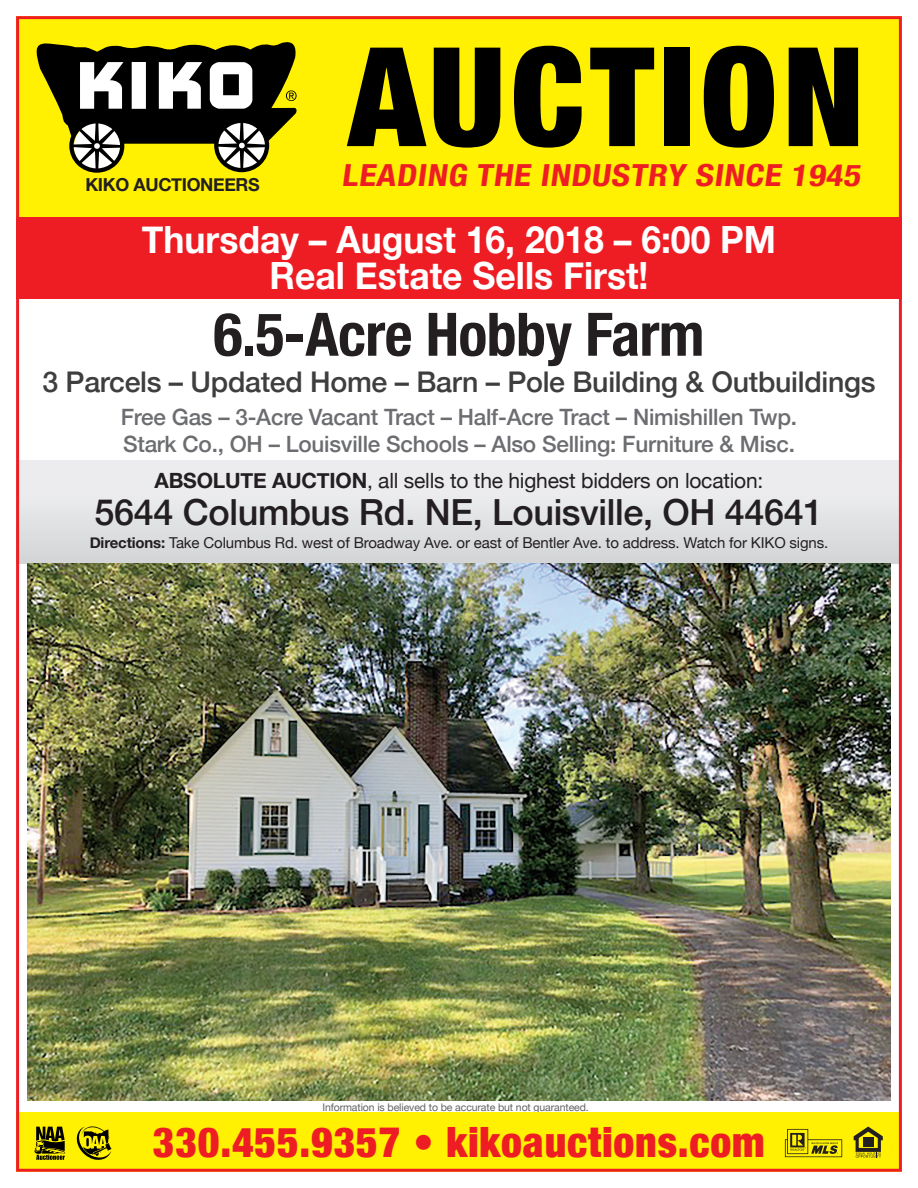
<style>
.page{position:relative;width:918px;height:1188px;background:#fff}
.page>*{position:absolute;margin:0;border:0;box-sizing:border-box;transform-origin:0 0}
.t1{font:900 condensed 137.85px "Helvetica Neue";letter-spacing:.04em;color:#000}
.t2{font:700 condensed 60px "Helvetica Neue";letter-spacing:-.01em;color:#231f20}
.t3{font:900 condensed 41.7px "Helvetica Neue";letter-spacing:.02em;color:#ee1d23}
.t4{font:700 37.5px "Helvetica Neue";color:#fff;scale:.95 1}
.t5{font:500 36px "Helvetica Neue";letter-spacing:-.01em;color:#231f20}
.t6{font:700 condensed 30.45px "Helvetica Neue";color:#ee1d23;scale:1.15 1}
.t7{font:500 28.5px "Helvetica Neue";letter-spacing:-.01em;color:#3e3e3f}
.t8{font:500 22.5px "Helvetica Neue";letter-spacing:-.01em;color:#6c6d70}
.t9{font:21px "Helvetica Neue";letter-spacing:-.01em;color:#231f20}
.t10{font:700 17.85px "Helvetica Neue";letter-spacing:-.02em;color:#231f20}
.t11{font:15px "Helvetica Neue";letter-spacing:-.01em;color:#231f20}
.t12{font:10.5px "Helvetica Neue";letter-spacing:-.01em;color:#636366}
.s1{font-weight:700}
</style>
<div class="page">
<img style="left:16px;top:16px;width:886px;height:1156px">
<svg style="left:34px;top:1127px;width:31px;height:33px"></svg>
<svg style="left:34px;top:39px;width:263px;height:134px"></svg>
<svg style="left:77px;top:1126px;width:34px;height:34px"></svg>
<p class="t10" style="left:85px;top:171px;width:176px">KIKO AUCTIONEERS</p>
<p class="t1" style="left:348px;top:-16px;width:517px">AUCTION</p>
<p class="t6" style="left:341px;top:150px;width:458px">LEADING THE INDUSTRY SINCE 1945</p>
<p class="t4" style="left:142px;top:210px;width:669px">Thursday – August 16, 2018 – 6:00 PM</p>
<p class="t4" style="left:270px;top:246px;width:400px">Real Estate Sells First!</p>
<p class="t2" style="left:214px;top:285px;width:492px">6.5-Acre Hobby Farm</p>
<p class="t7" style="left:42px;top:359px;width:835px">3 Parcels – Updated Home – Barn – Pole Building &amp; Outbuildings</p>
<p class="t8" style="left:121px;top:399px;width:678px">Free Gas – 3-Acre Vacant Tract – Half-Acre Tract – Nimishillen Twp.</p>
<p class="t8" style="left:123px;top:426px;width:673px">Stark Co., OH – Louisville Schools – Also Selling: Furniture &amp; Misc.</p>
<p class="t9" style="left:155px;top:465px;width:610px"><span class="s1">ABSOLUTE AUCTION</span>, all sells to the highest bidders on location:</p>
<p class="t5" style="left:95px;top:483px;width:730px">5644 Columbus Rd. NE, Louisville, OH 44641</p>
<p class="t11" style="left:90px;top:531px;width:740px"><span class="s1">Directions:</span> Take Columbus Rd. west of Broadway Ave. or east of Bentler Ave. to address. Watch for KIKO signs.</p>
<p class="t12" style="left:322px;top:1100px;width:268px">Information is believed to be accurate but not guaranteed.</p>
<p class="t3" style="left:153px;top:1107px;width:613px">330.455.9357 • kikoauctions.com</p>
</div>
